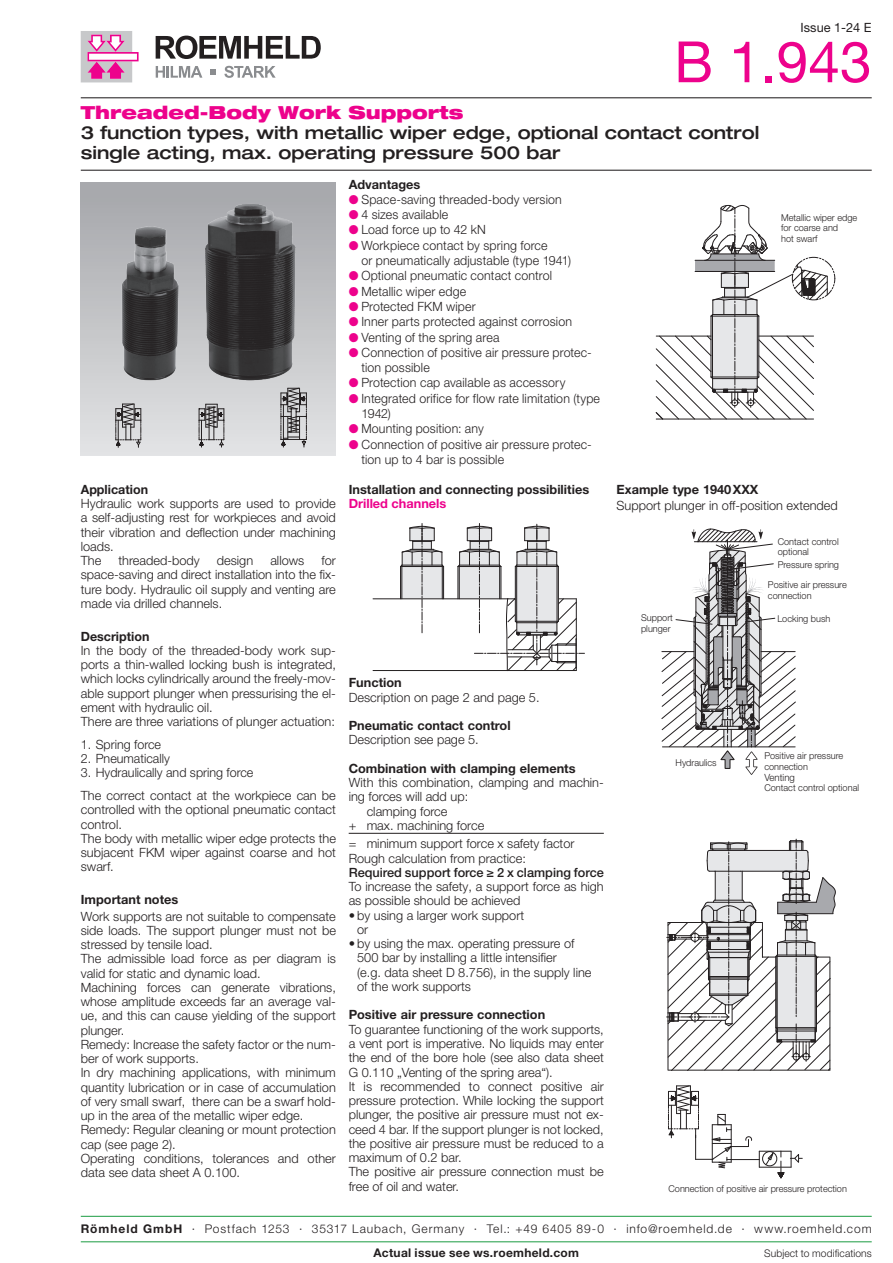
<style>
.page{position:relative;width:893px;height:1263px;background:#fff}
.page>*{position:absolute;margin:0;border:0;box-sizing:border-box;transform-origin:0 0}
.t1{font:57px "Helvetica Neue LT Pro";color:#ed028c}
.t2{font:500 expanded 18px/20.2px "Helvetica Neue LT Pro";color:#231f20}
.t3{font:900 expanded 18px "Helvetica Neue LT Pro";color:#ed028c}
.t4{font:300 12.75px/14.2px "Helvetica Neue LT Pro";color:#231f20}
.t5{font:700 12.75px "Helvetica Neue LT Pro";color:#231f20}
.t6{font:500 12.75px "Helvetica Neue LT Pro";color:#231f20}
.t7{font:700 12.75px "Helvetica Neue LT Pro";color:#ed028c}
.t8{font:12.75px "Helvetica Neue LT Pro";color:#231f20}
.t9{font:300 12px "Helvetica Neue LT Pro";letter-spacing:.075em;color:#231f20}
.t10{font:700 12px "Helvetica Neue LT Pro";letter-spacing:.025em;color:#231f20}
.t11{font:300 10.5px "Helvetica Neue LT Pro";letter-spacing:.01em;color:#231f20}
.t12{font:300 9.9px "Helvetica Neue LT Pro";color:#231f20}
.t13{font:300 9.45px/10.5px "Helvetica Neue LT Pro";color:#231f20}
.s1{color:#ed028c}
.s2{font-weight:700}
</style>
<div class="page">
<svg style="left:156px;top:36px;width:165px;height:23px"></svg>
<svg style="left:156px;top:66px;width:46px;height:12px"></svg>
<svg style="left:224px;top:66px;width:52px;height:12px"></svg>
<svg style="left:210px;top:69px;width:6px;height:6px"></svg>
<svg style="left:81px;top:31px;width:58px;height:51px"></svg>
<hr style="left:81px;top:170px;width:791px;height:1px;background:#231f20">
<hr style="left:81px;top:97px;width:791px;height:1px;background:#231f20">
<div style="left:81px;top:183px;width:255px;height:272px;background:linear-gradient(to bottom,#a5a6aa,#e2e3e4)"></div>
<img style="left:81px;top:183px;width:166px;height:255px">
<svg style="left:115px;top:403px;width:27px;height:45px"></svg>
<svg style="left:198px;top:403px;width:26px;height:44px"></svg>
<svg style="left:280px;top:400px;width:27px;height:47px"></svg>
<hr style="left:373px;top:598px;width:135px;height:1px;background:#231f20">
<hr style="left:373px;top:670px;width:135px;height:1px;background:#231f20">
<svg style="left:399px;top:523px;width:46px;height:110px"></svg>
<svg style="left:457px;top:523px;width:127px;height:148px"></svg>
<img style="left:187px;top:192px;width:129px;height:208px">
<svg style="left:667px;top:839px;width:169px;height:232px"></svg>
<svg style="left:661px;top:528px;width:135px;height:247px"></svg>
<svg style="left:656px;top:205px;width:179px;height:215px"></svg>
<svg style="left:668px;top:1085px;width:134px;height:93px"></svg>
<hr style="left:349px;top:833px;width:255px;height:1px;background:#231f20">
<hr style="left:81px;top:1241px;width:791px;height:1px;background:#1b9c42">
<hr style="left:81px;top:1216px;width:791px;height:1px;background:#1b9c42">
<p class="t8" style="left:801px;top:19px;width:73px">Issue 1-24 E</p>
<h1 class="t1" style="left:674px;top:27px;width:199px">B 1.943</h1>
<h2 class="t3" style="left:81px;top:101px;width:384px">Threaded-Body Work Supports</h2>
<h2 class="t2" style="left:81px;top:122px;width:680px">3 function types, with metallic wiper edge, optional contact control single acting, max. operating pressure 500 bar</h2>
<p class="t5" style="left:349px;top:176px;width:73px">Advantages</p>
<p class="t4" style="left:349px;top:192px;width:215px"><span class="s1">●</span> Space-saving threaded-body version</p>
<p class="t4" style="left:349px;top:207px;width:101px"><span class="s1">●</span> 4 sizes available</p>
<p class="t4" style="left:349px;top:223px;width:139px"><span class="s1">●</span> Load force up to 42 kN</p>
<p class="t4" style="left:361px;top:237px;width:211px;line-height:15.3px;text-indent:-13px"><span class="s1">●</span> Workpiece contact by spring force<br>or pneumatically adjustable (type 1941)</p>
<p class="t4" style="left:349px;top:268px;width:205px"><span class="s1">●</span> Optional pneumatic contact control</p>
<p class="t4" style="left:349px;top:284px;width:119px"><span class="s1">●</span> Metallic wiper edge</p>
<p class="t4" style="left:349px;top:299px;width:129px"><span class="s1">●</span> Protected FKM wiper</p>
<p class="t4" style="left:349px;top:314px;width:225px"><span class="s1">●</span> Inner parts protected against corrosion</p>
<p class="t4" style="left:349px;top:330px;width:152px"><span class="s1">●</span> Venting of the spring area</p>
<p class="t4" style="left:361px;top:344px;width:232px;line-height:15.3px;text-indent:-13px"><span class="s1">●</span> Connection of positive air pressure protec&shy;tion possible</p>
<p class="t4" style="left:349px;top:376px;width:218px"><span class="s1">●</span> Protection cap available as accessory</p>
<p class="t4" style="left:361px;top:390px;width:240px;line-height:15.3px;text-indent:-13px"><span class="s1">●</span> Integrated orifice for flow rate limitation (type<br>1942)</p>
<p class="t4" style="left:349px;top:421px;width:137px"><span class="s1">●</span> Mounting position: any</p>
<p class="t4" style="left:361px;top:436px;width:232px;line-height:15.3px;text-indent:-13px"><span class="s1">●</span> Connection of positive air pressure protec&shy;tion up to 4 bar is possible</p>
<p class="t5" style="left:81px;top:481px;width:69px">Application</p>
<p class="t4" style="left:81px;top:496px;width:257px">Hydraulic work supports are used to provide a self-adjusting rest for workpieces and avoid their vibration and deflection under machining loads.<br>The</p>
<p class="t13" style="left:781px;top:212px;width:78px">Metallic wiper edge for coarse and<br>hot swarf</p>
<p class="t5" style="left:349px;top:482px;width:242px">Installation and connecting possibilities</p>
<p class="t7" style="left:349px;top:496px;width:99px">Drilled channels</p>
<p class="t5" style="left:617px;top:482px;width:143px">Example type 1940XXX</p>
<p class="t4" style="left:617px;top:498px;width:223px">Support plunger in off-position extended</p>
<p class="t13" style="left:778px;top:536px;width:62px">Contact control optional</p>
<p class="t13" style="left:778px;top:559px;width:63px">Pressure spring</p>
<p class="t4" style="left:81px;top:553px;width:257px;text-align:justify;text-indent:241px">for space-saving and direct installation into the fix&shy;ture body. Hydraulic oil supply and venting are made via drilled channels.</p>
<p class="t5" style="left:81px;top:628px;width:70px">Description</p>
<p class="t4" style="left:81px;top:643px;width:257px">In the body of the threaded-body work sup&shy;ports a thin-walled locking bush is integrated, which locks cylindrically around the freely-mov&shy;able support plunger when pressurising the el&shy;ement with hydraulic oil.<br>There are three variations of plunger actuation:</p>
<p class="t4" style="left:81px;top:737px;width:82px">1. Spring force</p>
<p class="t4" style="left:81px;top:751px;width:91px">2. Pneumatically</p>
<p class="t4" style="left:81px;top:761px;width:257px;line-height:22.8px">3. Hydraulically and spring force<br>The correct contact at the workpiece can be</p>
<p class="t4" style="left:81px;top:802px;width:257px">controlled with the optional pneumatic contact control.<br>The body with metallic wiper edge protects the subjacent FKM wiper against coarse and hot swarf.</p>
<p class="t5" style="left:81px;top:892px;width:99px">Important notes</p>
<p class="t4" style="left:81px;top:909px;width:257px">Work supports are not suitable to compensate side loads. The support plunger must not be stressed by tensile load.<br>The admissible load force as per diagram is valid for static and dynamic load.<br>Machining forces can generate vibrations, whose amplitude exceeds far an average val&shy;ue, and this can cause yielding of the support plunger.<br>Remedy: Increase the safety factor or the num&shy;ber of work supports.<br>In dry machining applications, with minimum quantity lubrication or in case of accumulation of very small swarf, there can be a swarf hold&shy;up in the area of the metallic wiper edge.<br>Remedy: Regular cleaning or mount protection cap (see page 2).<br>Operating conditions, tolerances and other data see data sheet A 0.100.</p>
<p class="t4" style="left:118px;top:553px;width:83px">threaded-body</p>
<p class="t4" style="left:217px;top:553px;width:38px">design</p>
<p class="t4" style="left:270px;top:553px;width:36px">allows</p>
<p class="t13" style="left:768px;top:580px;width:80px">Positive air pressure connection</p>
<p class="t13" style="left:641px;top:612px;width:33px">Support</p>
<p class="t13" style="left:777px;top:613px;width:55px">Locking bush</p>
<p class="t13" style="left:641px;top:623px;width:31px">plunger</p>
<p class="t5" style="left:349px;top:675px;width:55px">Function</p>
<p class="t4" style="left:349px;top:690px;width:192px">Description on page 2 and page 5.</p>
<p class="t5" style="left:349px;top:718px;width:163px">Pneumatic contact control</p>
<p class="t4" style="left:349px;top:732px;width:132px">Description see page 5.</p>
<p class="t5" style="left:349px;top:760px;width:228px">Combination with clamping elements</p>
<p class="t4" style="left:349px;top:775px;width:257px">With this combination, clamping and machin-</p>
<p class="t4" style="left:349px;top:789px;width:121px">ing forces will add up:</p>
<p class="t4" style="left:367px;top:804px;width:82px">clamping force</p>
<p class="t4" style="left:349px;top:818px;width:137px">+ max. machining force</p>
<p class="t4" style="left:349px;top:836px;width:227px">= minimum support force x safety factor<br>Rough calculation from practice:</p>
<p class="t6" style="left:349px;top:865px;width:257px">Required support force ≥ 2 x clamping force</p>
<p class="t4" style="left:349px;top:879px;width:257px">To increase the safety, a support force as high as possible should be achieved</p>
<p class="t4" style="left:357px;top:908px;width:168px;text-indent:-9px">• by using a larger work support or</p>
<p class="t4" style="left:357px;top:936px;width:236px;text-indent:-9px">• by using the max. operating pressure of 500 bar by installing a little intensifier<br>(e.g. data sheet D 8.756), in the supply line of the work supports</p>
<p class="t5" style="left:349px;top:1007px;width:198px">Positive air pressure connection</p>
<p class="t4" style="left:349px;top:1022px;width:257px">To guarantee functioning of the work supports, a vent port is imperative. No liquids may enter the end of the bore hole (see also data sheet G 0.110 „Venting of the spring area“).<br>It is recommended to connect positive air pressure protection. While locking the support plunger, the positive air pressure must not ex&shy;ceed 4 bar. If the support plunger is not locked, the positive air pressure must be reduced to a maximum of 0.2 bar.<br>The positive air pressure connection must be free of oil and water.</p>
<p class="t13" style="left:764px;top:751px;width:80px">Positive air pressure connection</p>
<p class="t12" style="left:764px;top:771px;width:32px">Venting</p>
<p class="t13" style="left:764px;top:783px;width:96px">Contact control optional</p>
<p class="t13" style="left:676px;top:757px;width:43px">Hydraulics</p>
<p class="t13" style="left:668px;top:1183px;width:180px">Connection of positive air pressure protection</p>
<p class="t9" style="left:81px;top:1221px;width:792px"><span class="s2">Römheld GmbH</span> · Postfach 1253 · 35317 Laubach, Germany · Tel.: +49 6405 89-0 · info@roemheld.de · www.roemheld.com</p>
<p class="t10" style="left:374px;top:1245px;width:207px">Actual issue see ws.roemheld.com</p>
<p class="t11" style="left:764px;top:1246px;width:109px">Subject to modifications</p>
</div>
